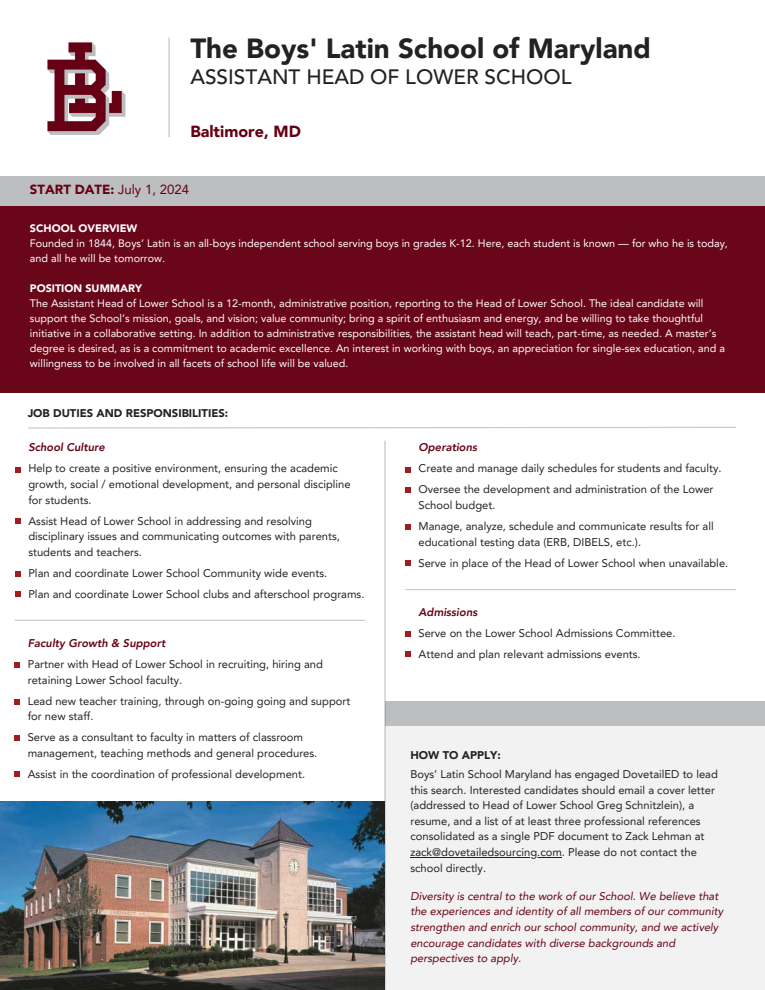
<style>
.page{position:relative;width:765px;height:990px;background:#fff}
.page>*{position:absolute;margin:0;border:0;box-sizing:border-box;transform-origin:0 0}
.t1{font:900 27.72px "Avenir LT Pro";color:#222}
.t2{font:500 20.8px "Avenir LT Pro";color:#222}
.t3{font:900 16.12px "Avenir LT Pro";color:#660014}
.t4{font:900 13.2px "Avenir LT Pro";color:#660014}
.t5{font:11.2px/15.6px "Avenir LT Pro";color:#222}
.t6{font:italic 11.2px/15.6px "Avenir LT Pro";color:#660014}
.t7{font:italic 800 11.2px "Avenir LT Pro";color:#660014}
.t8{font:900 11.2px "Avenir LT Pro";color:#222}
.t9{font:10.8px/15px "Avenir LT Pro";color:#fff}
.t10{font:900 10.8px "Avenir LT Pro";color:#fff}
.s1{font-weight:400}
</style>
<div class="page">
<div style="left:0;top:206px;width:765px;height:187px;background:#660014"></div>
<div style="left:0;top:176px;width:765px;height:30px;background:#bcbec0"></div>
<div style="left:385px;top:702px;width:380px;height:288px;background:#f2f2f2"></div>
<div style="left:385px;top:701px;width:380px;height:24px;background:#bcbec0"></div>
<hr style="left:168px;top:38px;width:2px;height:99px;background:#000">
<hr style="left:384px;top:441px;width:2px;height:549px;background:#000">
<hr style="left:15px;top:620px;width:350px;height:1px;background:#222">
<hr style="left:405px;top:589px;width:331px;height:1px;background:#222">
<svg style="left:28px;top:427px;width:708px;height:2px"></svg>
<svg style="left:15px;top:467px;width:5px;height:5px"></svg>
<svg style="left:15px;top:663px;width:5px;height:5px"></svg>
<svg style="left:405px;top:467px;width:5px;height:5px"></svg>
<svg style="left:405px;top:631px;width:5px;height:5px"></svg>
<svg style="left:15px;top:519px;width:5px;height:5px"></svg>
<svg style="left:15px;top:699px;width:5px;height:5px"></svg>
<svg style="left:405px;top:488px;width:5px;height:5px"></svg>
<svg style="left:405px;top:652px;width:5px;height:5px"></svg>
<svg style="left:15px;top:571px;width:5px;height:5px"></svg>
<svg style="left:15px;top:735px;width:5px;height:5px"></svg>
<svg style="left:405px;top:525px;width:5px;height:5px"></svg>
<svg style="left:15px;top:591px;width:5px;height:6px"></svg>
<svg style="left:15px;top:771px;width:5px;height:6px"></svg>
<svg style="left:405px;top:560px;width:5px;height:6px"></svg>
<img style="left:47px;top:42px;width:79px;height:93px">
<img style="left:0;top:802px;width:385px;height:188px">
<hr style="left:410px;top:857px;width:152px;height:1px;background:#222">
<h1 class="t1" style="left:190px;top:37px;width:462px">The Boys' Latin School of Maryland</h1>
<h2 class="t2" style="left:190px;top:68px;width:383px">ASSISTANT HEAD OF LOWER SCHOOL</h2>
<p class="t3" style="left:190px;top:125px;width:112px">Baltimore, MD</p>
<p class="t4" style="left:30px;top:184px;width:161px">START DATE: <span class="s1">July 1, 2024</span></p>
<p class="t10" style="left:30px;top:224px;width:109px">SCHOOL OVERVIEW</p>
<p class="t9" style="left:30px;top:237px;width:699px">Founded in 1844, Boys’ Latin is an all-boys independent school serving boys in grades K-12. Here, each student is known — for who he is today, and all he will be tomorrow.</p>
<p class="t10" style="left:30px;top:284px;width:114px">POSITION SUMMARY</p>
<h5 class="t9" style="left:30px;top:297px;width:697px">The Assistant Head of Lower School is a 12-month, administrative position, reporting to the Head of Lower School. The ideal candidate will support the School’s mission, goals, and vision; value community; bring a spirit of enthusiasm and energy, and be willing to take thoughtful initiative in a collaborative setting. In addition to administrative responsibilities, the assistant head will teach, part-time, as needed. A master’s degree is desired, as is a commitment to academic excellence. An interest in working with boys, an appreciation for single-sex education, and a willingness to be involved in all facets of school life will be valued.</h5>
<p class="t8" style="left:28px;top:408px;width:202px">JOB DUTIES AND RESPONSIBILITIES:</p>
<h3 class="t7" style="left:28px;top:443px;width:78px">School Culture</h3>
<p class="t5" style="left:28px;top:462px;width:324px">Help to create a positive environment, ensuring the academic growth, social / emotional development, and personal discipline for students.</p>
<p class="t5" style="left:28px;top:514px;width:313px">Assist Head of Lower School in addressing and resolving disciplinary issues and communicating outcomes with parents, students and teachers.</p>
<p class="t5" style="left:28px;top:566px;width:301px">Plan and coordinate Lower School Community wide events.</p>
<p class="t5" style="left:28px;top:587px;width:338px">Plan and coordinate Lower School clubs and afterschool programs.</p>
<h4 class="t7" style="left:28px;top:639px;width:139px">Faculty Growth &amp; Support</h4>
<h5 class="t5" style="left:28px;top:657px;width:297px">Partner with Head of Lower School in recruiting, hiring and retaining Lower School faculty.</h5>
<p class="t5" style="left:28px;top:694px;width:324px">Lead new teacher training, through on-going going and support for new staff.</p>
<p class="t5" style="left:28px;top:731px;width:291px">Serve as a consultant to faculty in matters of classroom management, teaching methods and general procedures.</p>
<p class="t5" style="left:28px;top:767px;width:279px">Assist in the coordination of professional development.</p>
<p class="t7" style="left:419px;top:443px;width:60px">Operations</p>
<h5 class="t5" style="left:419px;top:462px;width:305px">Create and manage daily schedules for students and faculty.</h5>
<p class="t5" style="left:419px;top:483px;width:297px">Oversee the development and administration of the Lower</p>
<p class="t5" style="left:419px;top:498px;width:78px">School budget.</p>
<p class="t5" style="left:419px;top:519px;width:297px">Manage, analyze, schedule and communicate results for all educational testing data (ERB, DIBELS, etc.).</p>
<p class="t5" style="left:419px;top:556px;width:311px">Serve in place of the Head of Lower School when unavailable.</p>
<p class="t7" style="left:419px;top:607px;width:60px">Admissions</p>
<h5 class="t5" style="left:419px;top:626px;width:259px">Serve on the Lower School Admissions Committee.</h5>
<p class="t5" style="left:419px;top:647px;width:224px">Attend and plan relevant admissions events.</p>
<p class="t8" style="left:410px;top:750px;width:92px">HOW TO APPLY:</p>
<h4 class="t5" style="left:410px;top:767px;width:309px">Boys’ Latin School Maryland has engaged DovetailED to lead this search. Interested candidates should email a cover letter (addressed to Head of Lower School Greg Schnitzlein), a resume, and a list of at least three professional references consolidated as a single PDF document to Zack Lehman at</h4>
<p class="t5" style="left:410px;top:845px;width:288px">zack@dovetailedsourcing.com. Please do not contact the school directly.</p>
<p class="t6" style="left:410px;top:889px;width:314px">Diversity is central to the work of our School. We believe that the experiences and identity of all members of our community strengthen and enrich our school community, and we actively encourage candidates with diverse backgrounds and perspectives to apply.</p>
</div>
